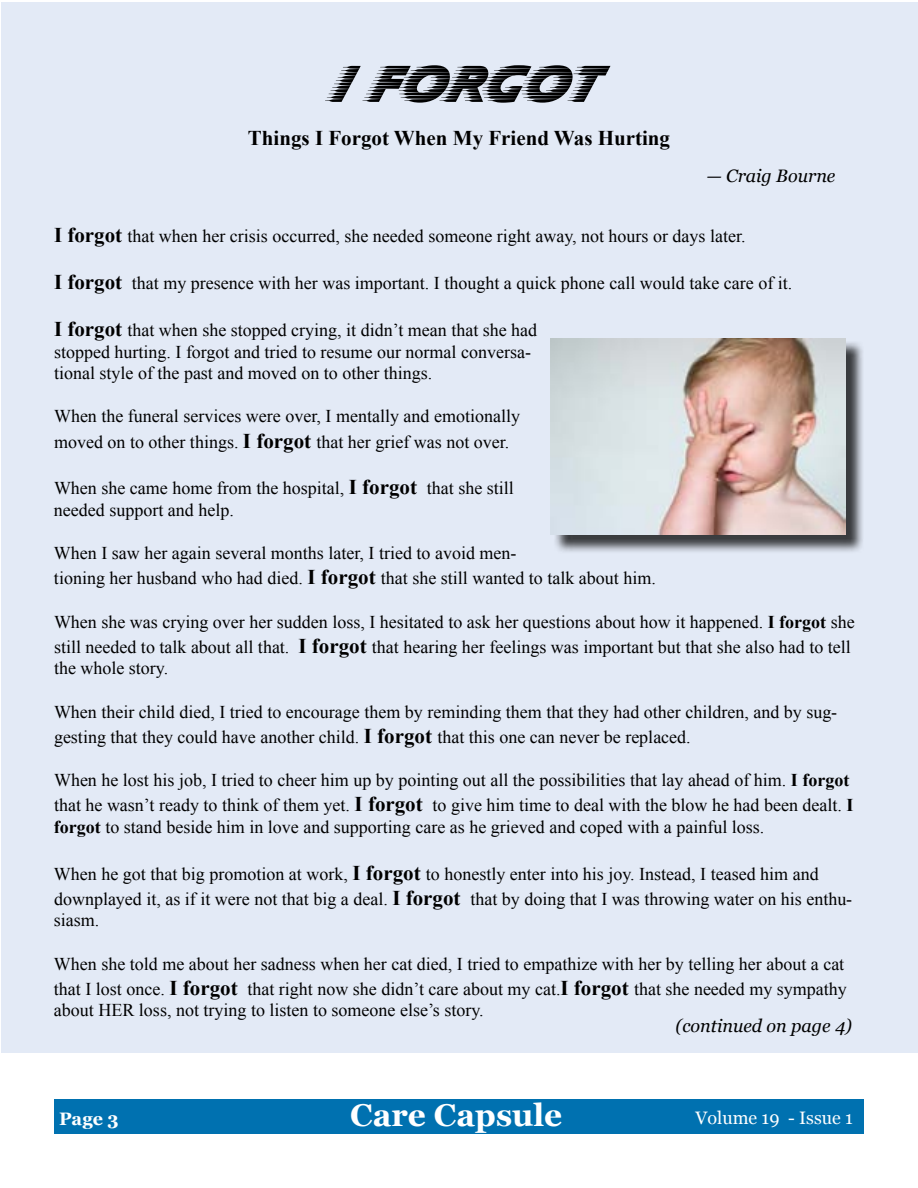
<style>
.page{position:relative;width:918px;height:1188px;background:#fff}
.page>*{position:absolute;margin:0;border:0;box-sizing:border-box;transform-origin:0 0}
.t1{font:54px "Slipstream";color:#000}
.t2{font:700 31.5px "Georgia";color:#fff}
.t3{font:700 21px "Times New Roman";color:#000}
.t4{font:18px/25.2px "Times New Roman";color:#000}
.t5{font:italic 18px "Georgia";color:#000}
.t6{font:18px "Georgia";color:#fff}
.t7{font:700 18px "Georgia";color:#fff}
.s1{font-weight:700;font-size:21px}
.s2{font-weight:700}
</style>
<div class="page">
<div style="left:54px;top:1100px;width:810px;height:34px;background:#0071b0"></div>
<div style="left:2px;top:2px;width:916px;height:1050px;background:#e3eaf6"></div>
<div style="left:553px;top:341px;width:311px;height:213px;background:#000;opacity:.75"></div>
<img style="left:551px;top:338px;width:295px;height:197px">
<h1 class="t1" style="left:325px;top:54px;width:270px">I FORGOT</h1>
<p class="t3" style="left:248px;top:123px;width:424px">Things I Forgot When My Friend Was Hurting</p>
<p class="t5" style="left:706px;top:165px;width:131px">— Craig Bourne</p>
<p class="t4" style="left:54px;top:223px;width:693px"><span class="s1">I forgot</span> that when her crisis occurred, she needed someone right away, not hours or days later.</p>
<p class="t4" style="left:54px;top:270px;width:740px"><span class="s1">I forgot</span> that my presence with her was important. I thought a quick phone call would take care of it.</p>
<p class="t4" style="left:54px;top:319px;width:485px;line-height:21.6px"><span class="s1">I forgot</span> that when she stopped crying, it didn’t mean that she had stopped hurting. I forgot and tried to resume our normal conversa&shy;tional style of the past and moved on to other things.</p>
<p class="t4" style="left:54px;top:403px;width:468px">When the funeral services were over, I mentally and emotionally moved on to other things. <span class="s1">I forgot</span> that her grief was not over.</p>
<p class="t4" style="left:54px;top:477px;width:461px;line-height:21.6px">When she came home from the hospital, <span class="s1">I forgot</span> that she still needed support and help.</p>
<p class="t4" style="left:54px;top:540px;width:603px">When I saw her again several months later, I tried to avoid men-<br>tioning her husband who had died. <span class="s1">I forgot</span> that she still wanted to talk about him.</p>
<p class="t4" style="left:54px;top:608px;width:802px">When she was crying over her sudden loss, I hesitated to ask her questions about how it happened. <span class="s2">I forgot</span> she still needed to talk about all that. <span class="s1">I forgot</span> that hearing her feelings was important but that she also had to tell</p>
<p class="t4" style="left:54px;top:655px;width:116px">the whole story.</p>
<p class="t4" style="left:54px;top:698px;width:785px">When their child died, I tried to encourage them by reminding them that they had other children, and by sug&shy;gesting that they could have another child. <span class="s1">I forgot</span> that this one can never be replaced.</p>
<p class="t4" style="left:54px;top:767px;width:801px">When he lost his job, I tried to cheer him up by pointing out all the possibilities that lay ahead of him. <span class="s2">I forgot </span>that he wasn’t ready to think of them yet. <span class="s1">I forgot</span> to give him time to deal with the blow he had been dealt. <span class="s2">I</span></p>
<p class="t4" style="left:54px;top:814px;width:712px"><span class="s2">forgot</span> to stand beside him in love and supporting care as he grieved and coped with a painful loss.</p>
<p class="t4" style="left:54px;top:860px;width:800px">When he got that big promotion at work, <span class="s1">I forgot</span> to honestly enter into his joy. Instead, I teased him and downplayed it, as if it were not that big a deal. <span class="s1">I forgot</span> that by doing that I was throwing water on his enthu-</p>
<p class="t4" style="left:54px;top:907px;width:47px">siasm.</p>
<p class="t4" style="left:54px;top:950px;width:794px">When she told me about her sadness when her cat died, I tried to empathize with her by telling her about a cat that I lost once. <span class="s1">I forgot</span> that right now she didn’t care about my cat.<span class="s1">I forgot</span> that she needed my sympathy</p>
<p class="t4" style="left:54px;top:997px;width:431px">about HER loss, not trying to listen to someone else’s story.</p>
<p class="t5" style="left:676px;top:1015px;width:178px">(continued on page 4)</p>
<p class="t7" style="left:59px;top:1107px;width:61px">Page 3</p>
<h2 class="t2" style="left:350px;top:1095px;width:214px">Care Capsule</h2>
<p class="t6" style="left:696px;top:1107px;width:159px">Volume 19 - Issue 1</p>
</div>
